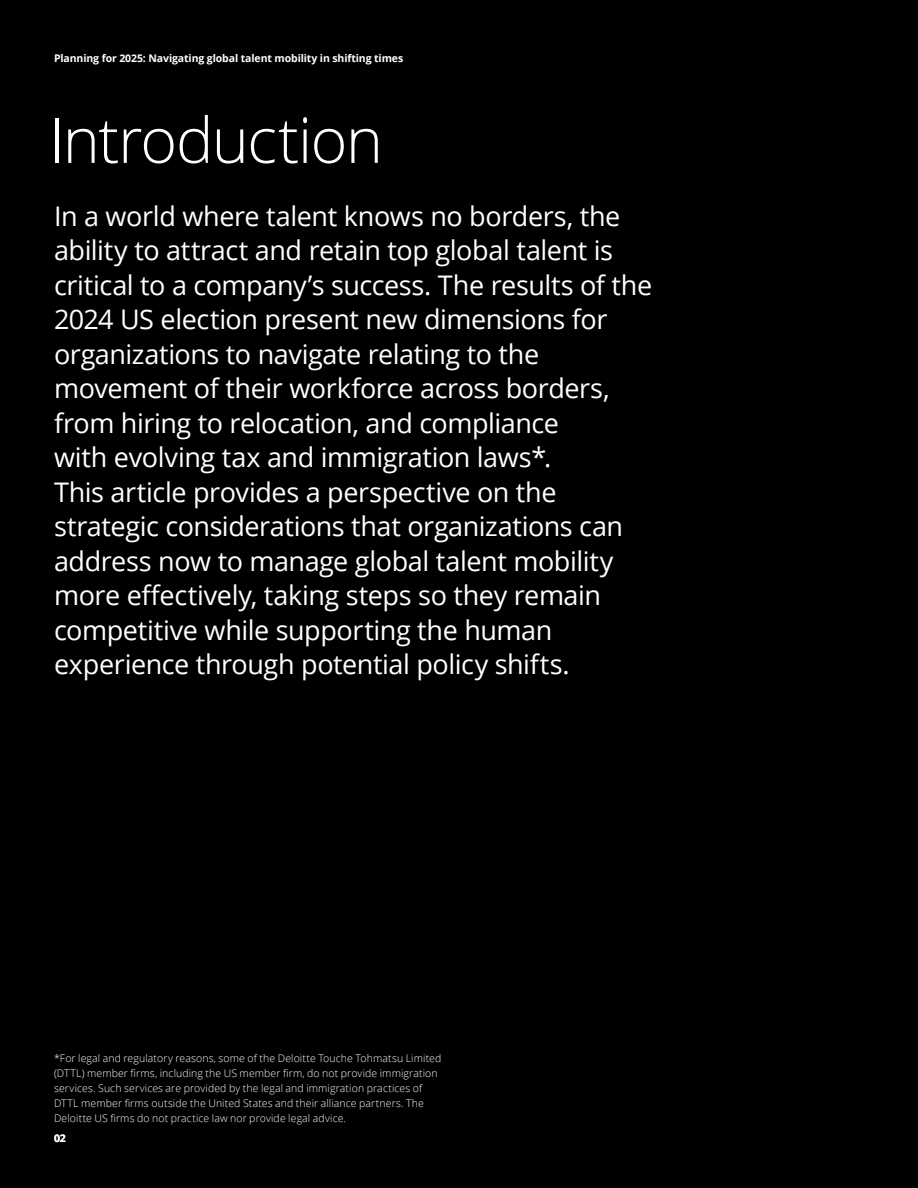
<style>
.page{position:relative;width:918px;height:1188px;background:#000}
.page>*{position:absolute;margin:0;border:0;box-sizing:border-box;transform-origin:0 0}
.t1{font:300 63px "Open Sans";letter-spacing:-.025em;color:#fff}
.t2{font:27px/34.5px "Open Sans";letter-spacing:-.015em;color:#fff}
.t3{font:300 10.5px/15px "Open Sans";letter-spacing:.01em;color:#fff}
.t4{font:700 10.5px "Open Sans";letter-spacing:-.01em;color:#fff}
</style>
<div class="page">
<p class="t4" style="left:54px;top:51px;width:351px">Planning for 2025: Navigating global talent mobility in shifting times</p>
<h1 class="t1" style="left:49px;top:97px;width:336px">Introduction</h1>
<p class="t2" style="left:54px;top:198px;width:600px">In a world where talent knows no borders, the ability to attract and retain top global talent is critical to a company’s success. The results of the 2024 US election present new dimensions for organizations to navigate relating to the movement of their workforce across borders, from hiring to relocation, and compliance<br>with evolving tax and immigration laws*.<br>This article provides a perspective on the strategic considerations that organizations can address now to manage global talent mobility more effectively, taking steps so they remain competitive while supporting the human experience through potential policy shifts.</p>
<p class="t3" style="left:54px;top:1050px;width:389px">*For legal and regulatory reasons, some of the Deloitte Touche Tohmatsu Limited (DTTL) member firms, including the US member firm, do not provide immigration services. Such services are provided by the legal and immigration practices of DTTL member firms outside the United States and their alliance partners. The Deloitte US firms do not practice law nor provide legal advice.</p>
<p class="t4" style="left:54px;top:1131px;width:13px">02</p>
</div>
